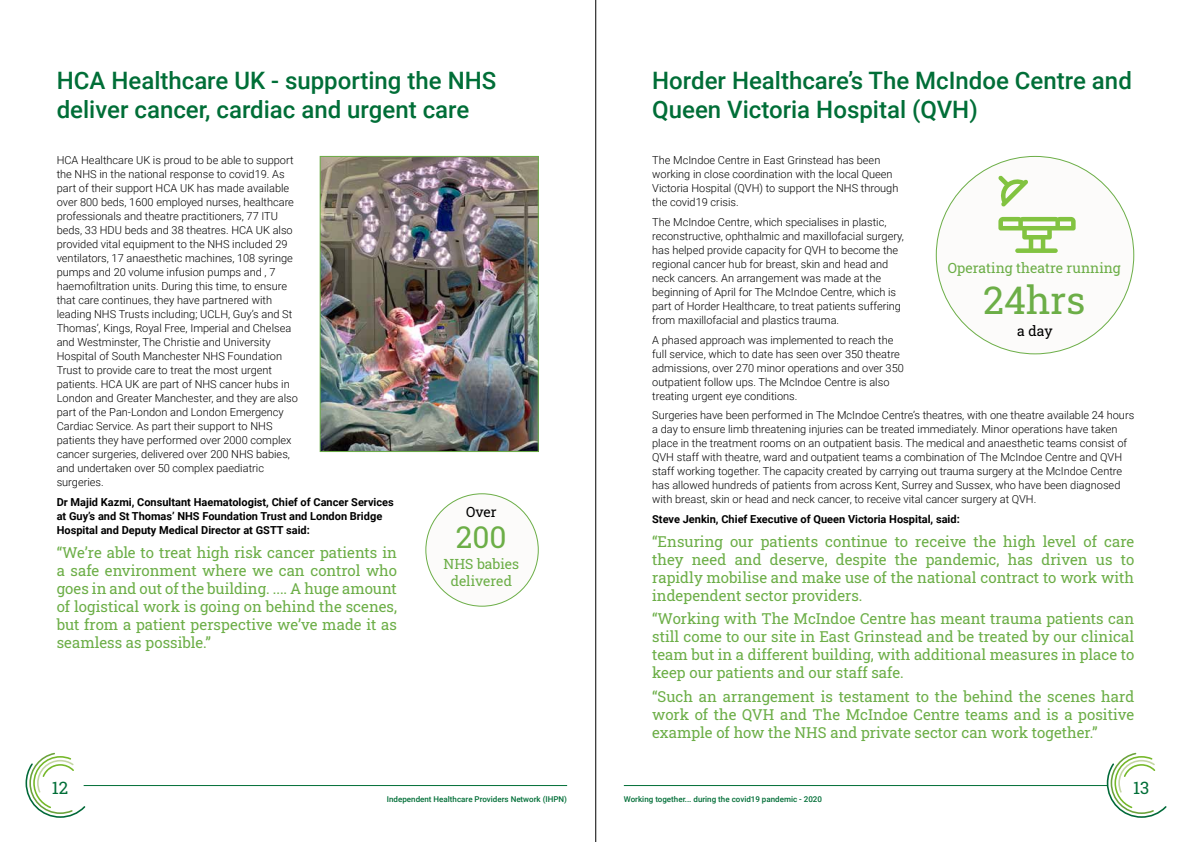
<style>
.page{position:relative;width:1191px;height:842px;background:#fff}
.page>*{position:absolute;margin:0;border:0;box-sizing:border-box;transform-origin:0 0}
.t1{font:38px "Roboto Slab";color:#6cae47}
.t2{font:30px "Roboto Slab";color:#6cae47}
.t3{font:500 24px/28.8px "Roboto";color:#006e37}
.t4{font:17px "Roboto Slab";color:#006e37}
.t5{font:15px/18px "Roboto Slab";color:#6cae47;text-align:justify}
.t6{font:14px/16.8px "Roboto Slab";color:#6cae47;text-align:center}
.t7{font:14px "Roboto Slab";color:#000}
.t8{font:300 11px/14px "Roboto";color:#000}
.t9{font:700 11px/14px "Roboto";color:#000}
.t10{font:500 8px "Roboto";color:#006e37}
</style>
<div class="page">
<svg style="left:26px;top:753px;width:59px;height:65px"></svg>
<hr style="left:84px;top:785px;width:483px;height:1px;background:#006e37">
<svg style="left:1106px;top:753px;width:60px;height:65px"></svg>
<hr style="left:624px;top:785px;width:483px;height:1px;background:#006e37">
<hr style="left:595px;top:0;width:1px;height:842px;background:#000">
<div style="left:426px;top:494px;width:112px;height:112px;background:#fcfbfa;border-radius:50%"></div>
<div style="left:936px;top:156px;width:197px;height:198px;background:#fcfbfa;border-radius:50%"></div>
<svg style="left:998px;top:217px;width:77px;height:36px"></svg>
<svg style="left:998px;top:176px;width:30px;height:30px"></svg>
<img style="left:322px;top:158px;width:215px;height:292px">
<div style="left:320px;top:156px;width:219px;height:296px;border:1px solid #6cae47"></div>
<h3 class="t3" style="left:57px;top:65px;width:441px">HCA Healthcare UK - supporting the NHS deliver cancer, cardiac and urgent care</h3>
<p class="t8" style="left:57px;top:153px;width:243px">HCA Healthcare UK is proud to be able to support the NHS in the national response to covid19. As part of their support HCA UK has made available over 800 beds, 1600 employed nurses, healthcare professionals and theatre practitioners, 77 ITU beds, 33 HDU beds and 38 theatres. HCA UK also provided vital equipment to the NHS included 29 ventilators, 17 anaesthetic machines, 108 syringe pumps and 20 volume infusion pumps and , 7 haemofiltration units. During this time, to ensure that care continues, they have partnered with leading NHS Trusts including; UCLH, Guy’s and St Thomas’, Kings, Royal Free, Imperial and Chelsea and Westminster, The Christie and University Hospital of South Manchester NHS Foundation Trust to provide care to treat the most urgent patients. HCA UK are part of NHS cancer hubs in London and Greater Manchester, and they are also part of the Pan-London and London Emergency Cardiac Service. As part their support to NHS patients they have performed over 2000 complex cancer surgeries, delivered over 200 NHS babies, and undertaken over 50 complex paediatric surgeries.</p>
<p class="t9" style="left:57px;top:495px;width:339px">Dr Majid Kazmi, Consultant Haematologist, Chief of Cancer Services at Guy’s and St Thomas’ NHS Foundation Trust and London Bridge<br>Hospital and Deputy Medical Director at GSTT said:</p>
<p class="t5" style="left:57px;top:543px;width:342px">“We’re able to treat high risk cancer patients in a safe environment where we can control who goes in and out of the building. .... A huge amount of logistical work is going on behind the scenes, but from a patient perspective we’ve made it as seamless as possible.”</p>
<p class="t7" style="left:466px;top:502px;width:32px">Over</p>
<h2 class="t2" style="left:456px;top:517px;width:52px">200</h2>
<p class="t6" style="left:443px;top:555px;width:77px">NHS babies delivered</p>
<h3 class="t4" style="left:52px;top:776px;width:18px">12</h3>
<p class="t10" style="left:387px;top:794px;width:182px">Independent Healthcare Providers Network (IHPN)</p>
<h3 class="t3" style="left:652px;top:65px;width:481px">Horder Healthcare’s The McIndoe Centre and<br>Queen Victoria Hospital (QVH)</h3>
<p class="t8" style="left:652px;top:153px;width:248px">The McIndoe Centre in East Grinstead has been working in close coordination with the local Queen Victoria Hospital (QVH) to support the NHS through the covid19 crisis.</p>
<p class="t8" style="left:652px;top:215px;width:253px">The McIndoe Centre, which specialises in plastic, reconstructive, ophthalmic and maxillofacial surgery, has helped provide capacity for QVH to become the regional cancer hub for breast, skin and head and neck cancers. An arrangement was made at the beginning of April for The McIndoe Centre, which is part of Horder Healthcare, to treat patients suffering from maxillofacial and plastics trauma.</p>
<p class="t8" style="left:652px;top:332px;width:253px">A phased approach was implemented to reach the full service, which to date has seen over 350 theatre admissions, over 270 minor operations and over 350 outpatient follow ups. The McIndoe Centre is also treating urgent eye conditions.</p>
<p class="t8" style="left:652px;top:408px;width:483px">Surgeries have been performed in The McIndoe Centre’s theatres, with one theatre available 24 hours a day to ensure limb threatening injuries can be treated immediately. Minor operations have taken place in the treatment rooms on an outpatient basis. The medical and anaesthetic teams consist of QVH staff with theatre, ward and outpatient teams a combination of The McIndoe Centre and QVH staff working together. The capacity created by carrying out trauma surgery at the McIndoe Centre has allowed hundreds of patients from across Kent, Surrey and Sussex, who have been diagnosed with breast, skin or head and neck cancer, to receive vital cancer surgery at QVH.</p>
<p class="t9" style="left:652px;top:512px;width:309px">Steve Jenkin, Chief Executive of Queen Victoria Hospital, said:</p>
<h3 class="t5" style="left:652px;top:532px;width:483px">“Ensuring our patients continue to receive the high level of care they need and deserve, despite the pandemic, has driven us to rapidly mobilise and make use of the national contract to work with independent sector providers.</h3>
<p class="t5" style="left:652px;top:609px;width:483px">“Working with The McIndoe Centre has meant trauma patients can still come to our site in East Grinstead and be treated by our clinical team but in a different building, with additional measures in place to keep our patients and our staff safe.</p>
<h3 class="t5" style="left:652px;top:687px;width:483px">“Such an arrangement is testament to the behind the scenes hard work of the QVH and The McIndoe Centre teams and is a positive example of how the NHS and private sector can work together.”</h3>
<p class="t6" style="left:947px;top:260px;width:175px">Operating theatre running</p>
<h1 class="t1" style="left:983px;top:274px;width:104px">24hrs</h1>
<p class="t7" style="left:1017px;top:321px;width:37px">a day</p>
<p class="t10" style="left:624px;top:794px;width:200px">Working together... during the covid19 pandemic - 2020</p>
<h3 class="t4" style="left:1133px;top:776px;width:18px">13</h3>
</div>
